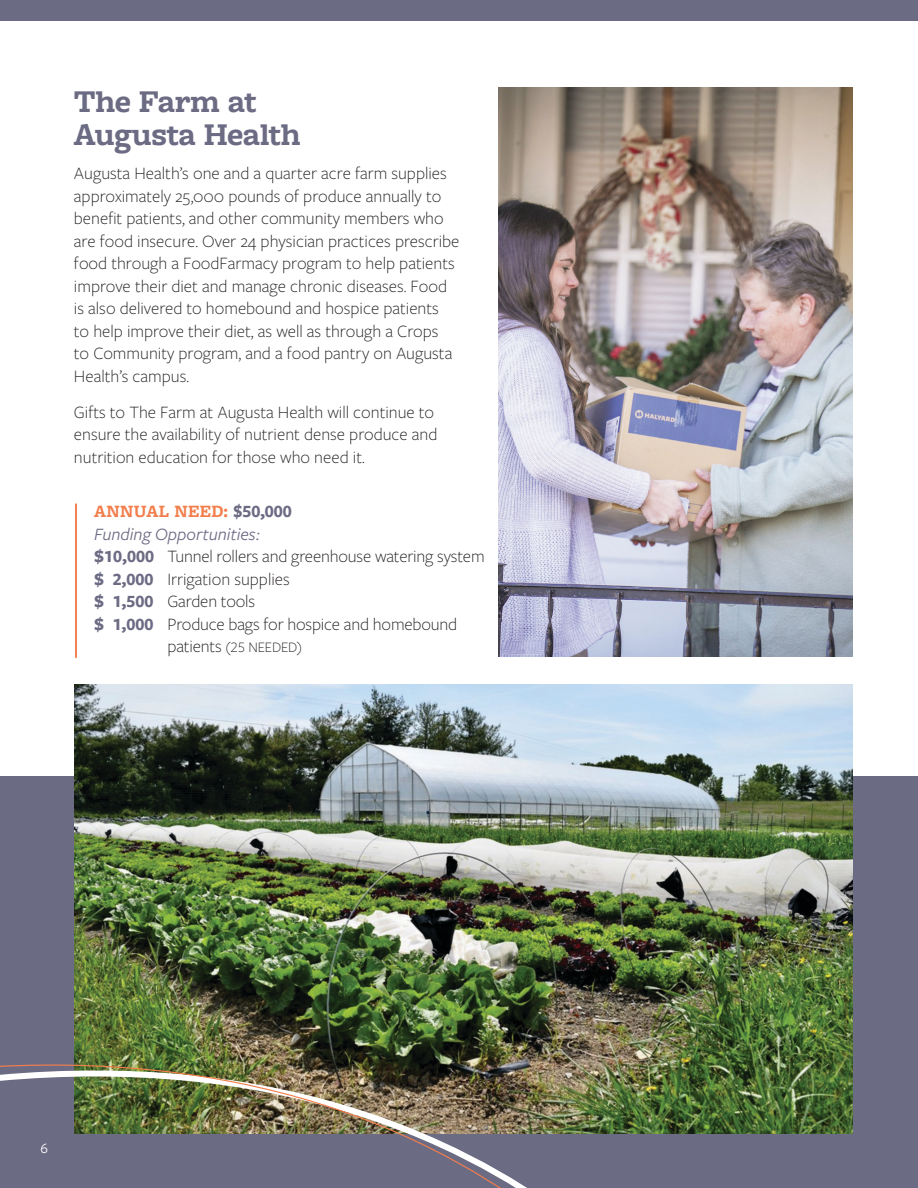
<style>
.page{position:relative;width:918px;height:1188px;background:#fff}
.page>*{position:absolute;margin:0;border:0;box-sizing:border-box;transform-origin:0 0}
.t1{font:700 33px/33px "Freight Macro Pro";letter-spacing:-.015em;color:#6c6b84}
.body{font:300 18px/22.5px "Freight Sans Pro";color:#231f20}
.callout{font:italic 18px "Freight Sans Pro";color:#6c6b84}
.callout-2{font:700 18px "Freight Macro Pro";letter-spacing:.02em;color:#f27e4c}
.body-2{font:300 15px "Freight Sans Pro";letter-spacing:-.01em;color:#231f20}
.callout-3{font:15px "Freight Sans Pro";color:#fff}
.s1{font-family:"Freight Sans Pro";color:#6c6b84}
.s2{font-weight:700;color:#6c6b84}
.s3{font-size:18px}
</style>
<div class="page">
<img style="left:499px;top:87px;width:354px;height:570px">
<div style="left:0;top:0;width:918px;height:20px;background:#6c6b84"></div>
<div style="left:0;top:777px;width:918px;height:411px;background:#6c6b84"></div>
<img style="left:74px;top:685px;width:779px;height:449px">
<hr style="left:75px;top:504px;width:2px;height:153px;background:#f27e4c">
<img style="left:74px;top:1008px;width:650px;height:126px">
<img style="left:0;top:1015px;width:702px;height:173px">
<p class="t1" style="left:74px;top:83px;width:228px">The Farm at<br>Augusta Health</p>
<p class="body" style="left:74px;top:161px;width:387px">Augusta Health’s one and a quarter acre farm supplies approximately 25,000 pounds of produce annually to benefit patients, and other community members who are food insecure. Over 24 physician practices prescribe food through a FoodFarmacy program to help patients improve their diet and manage chronic diseases. Food is also delivered to homebound and hospice patients<br>to help improve their diet, as well as through a Crops<br>to Community program, and a food pantry on Augusta Health’s campus.</p>
<p class="body" style="left:74px;top:400px;width:365px">Gifts to The Farm at Augusta Health will continue to ensure the availability of nutrient dense produce and nutrition education for those who need it.</p>
<p class="callout-2" style="left:94px;top:499px;width:199px">ANNUAL NEED: <span class="s1">$50,000</span></p>
<p class="callout" style="left:94px;top:522px;width:168px">Funding Opportunities:</p>
<p class="body" style="left:94px;top:544px;width:392px"><span class="s2">$10,000</span> Tunnel rollers and greenhouse watering system</p>
<p class="body" style="left:94px;top:567px;width:197px"><span class="s2">$ 2,000</span> Irrigation supplies</p>
<p class="body" style="left:94px;top:589px;width:163px"><span class="s2">$ 1,500</span> Garden tools</p>
<p class="body" style="left:94px;top:612px;width:365px"><span class="s2">$ 1,000</span> Produce bags for hospice and homebound</p>
<p class="body-2" style="left:168px;top:637px;width:137px"><span class="s3">patients</span> (25 NEEDED)</p>
<p class="callout-3" style="left:40px;top:1138px;width:9px">6</p>
</div>
